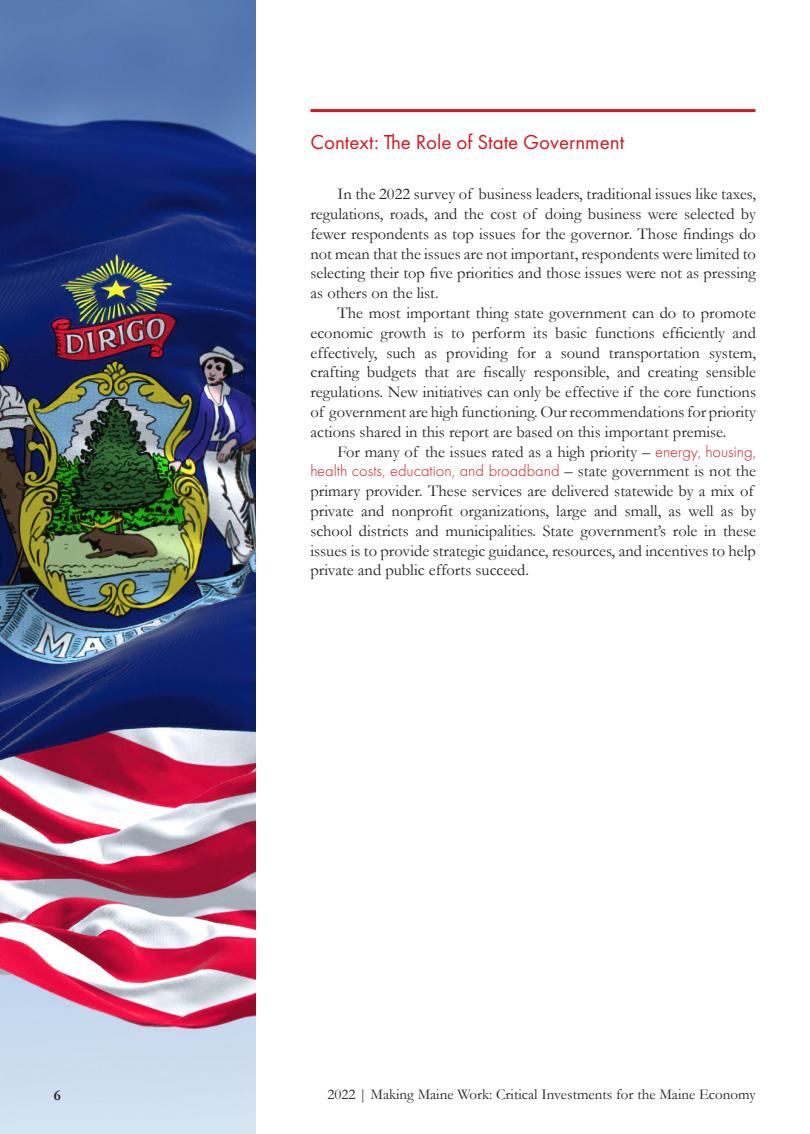
<style>
.page{position:relative;width:810px;height:1134px;background:#fff}
.page>*{position:absolute;margin:0;border:0;box-sizing:border-box;transform-origin:0 0}
.t1{font:21px "Futura PT";color:#d7171f}
.t2{font:16.5px/19.8px "Garamond";color:#231f20;text-align:justify}
.t3{font:15px "Garamond";color:#231f20}
.t4{font:700 15px "Garamond";color:#231f20}
.s1{font-family:"Futura PT";font-weight:300;color:#d7171f}
</style>
<div class="page">
<img style="left:0;top:0;width:255px;height:1134px">
<hr style="left:310px;top:109px;width:445px;height:3px;background:#d7171f">
<p class="t1" style="left:310px;top:129px;width:315px">Context: The Role of State Government</p>
<p class="t2" style="left:310px;top:184px;width:447px;text-indent:27px">In the 2022 survey of business leaders, traditional issues like taxes, regulations, roads, and the cost of doing business were selected by fewer respondents as top issues for the governor. Those findings do not mean that the issues are not important, respondents were limited to selecting their top five priorities and those issues were not as pressing as others on the list.</p>
<p class="t2" style="left:310px;top:303px;width:447px;text-indent:27px">The most important thing state government can do to promote economic growth is to perform its basic functions efficiently and effectively, such as providing for a sound transportation system, crafting budgets that are fiscally responsible, and creating sensible regulations. New initiatives can only be effective if the core functions of government are high functioning. Our recommendations for priority actions shared in this report are based on this important premise.</p>
<p class="t2" style="left:310px;top:441px;width:447px;text-align:left;text-indent:27px">For many of the issues rated as a high priority – <span class="s1">energy, housing, health costs, education, and broadband</span> – state government is not the primary provider. These services are delivered statewide by a mix of private and nonprofit organizations, large and small, as well as by school districts and municipalities. State government’s role in these issues is to provide strategic guidance, resources, and incentives to help private and public efforts succeed.</p>
<p class="t4" style="left:54px;top:1085px;width:9px">6</p>
<p class="t3" style="left:327px;top:1084px;width:430px">2022 | Making Maine Work: Critical Investments for the Maine Economy</p>
</div>
